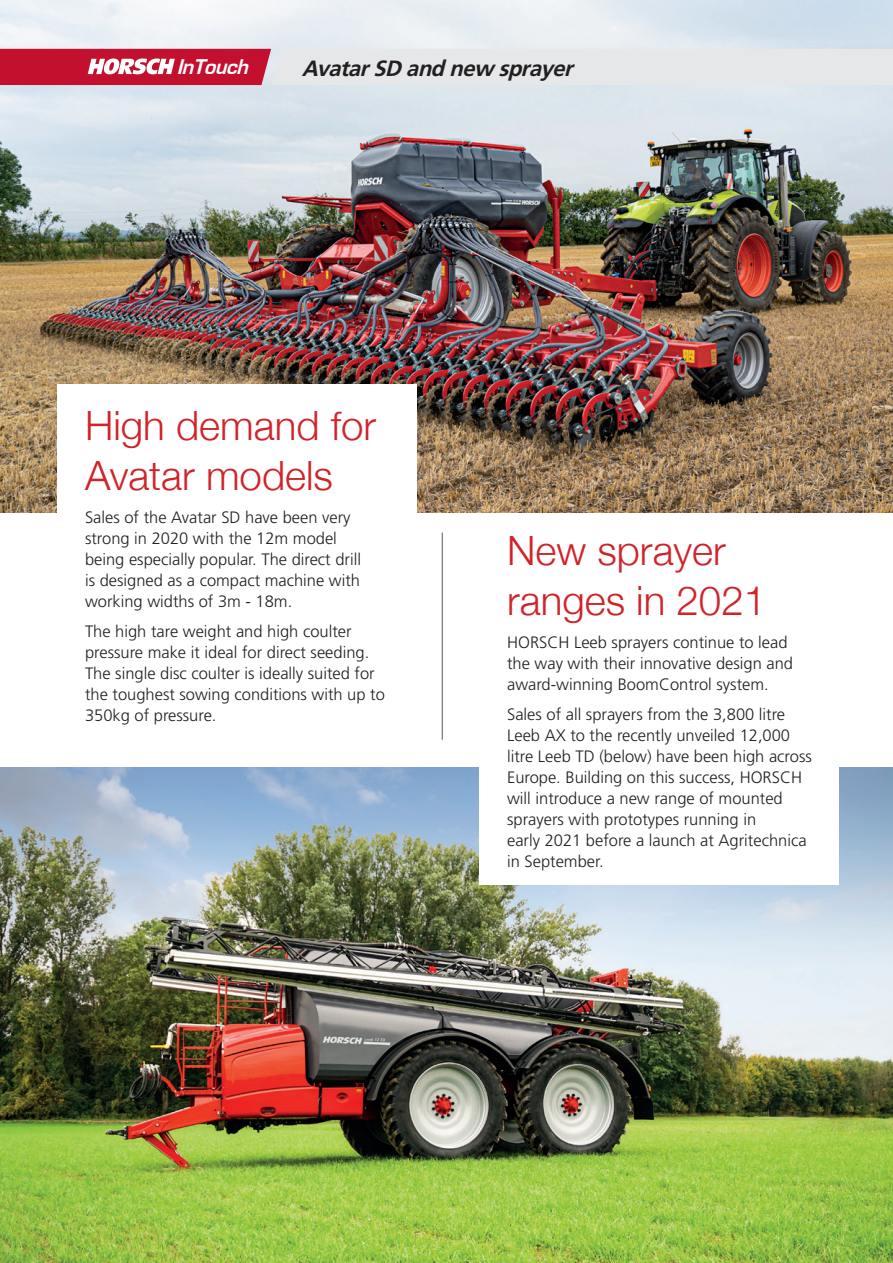
<style>
.page{position:relative;width:893px;height:1263px;background:#fff}
.page>*{position:absolute;margin:0;border:0;box-sizing:border-box;transform-origin:0 0}
.t1{font:300 40.35px/50.4px "Helvetica Neue";color:#d1232a}
.t2{font:italic 700 22.05px "Frutiger";color:#231f20}
.t3{font:italic 700 22.05px "Eurostile";color:#fff}
.t4{font:300 16.5px/21px "Frutiger";color:#231f20}
</style>
<div class="page">
<img style="left:0;top:0;width:893px;height:512px">
<div style="left:57px;top:384px;width:360px;height:347px;background:#fff"></div>
<svg style="left:0;top:49px;width:893px;height:36px;background:#ddadb7"></svg>
<img style="left:0;top:768px;width:893px;height:495px">
<div style="left:479px;top:542px;width:360px;height:342px;background:#fff"></div>
<hr style="left:442px;top:533px;width:1px;height:207px;background:#57585a">
<h2 class="t3" style="left:177px;top:55px;width:79px">InTouch</h2>
<h2 class="t2" style="left:302px;top:55px;width:279px">AvatarSD and new sprayer</h2>
<h1 class="t1" style="left:85px;top:397px;width:293px">High demand for<br>Avatar models</h1>
<p class="t4" style="left:85px;top:507px;width:277px">Sales of the Avatar SD have been very strong in 2020 with the 12m model being especially popular. The direct drill is designed as a compact machine with working widths of 3m - 18m.</p>
<p class="t4" style="left:85px;top:620px;width:301px">The high tare weight and high coulter pressure make it ideal for direct seeding.<br>The single disc coulter is ideally suited for the toughest sowing conditions with up to 350kg of pressure.</p>
<h1 class="t1" style="left:507px;top:522px;width:261px">New sprayer ranges in 2021</h1>
<p class="t4" style="left:507px;top:632px;width:288px">HORSCH Leeb sprayers continue to lead the way with their innovative design and award-winning BoomControl system.</p>
<p class="t4" style="left:507px;top:703px;width:306px">Sales of all sprayers from the 3,800 litre Leeb AX to the recently unveiled 12,000 litre Leeb TD (below) have been high across Europe. Building on this success, HORSCH will introduce a new range of mounted sprayers with prototypes running in<br>early 2021 before a launch at Agritechnica in September.</p>
</div>
